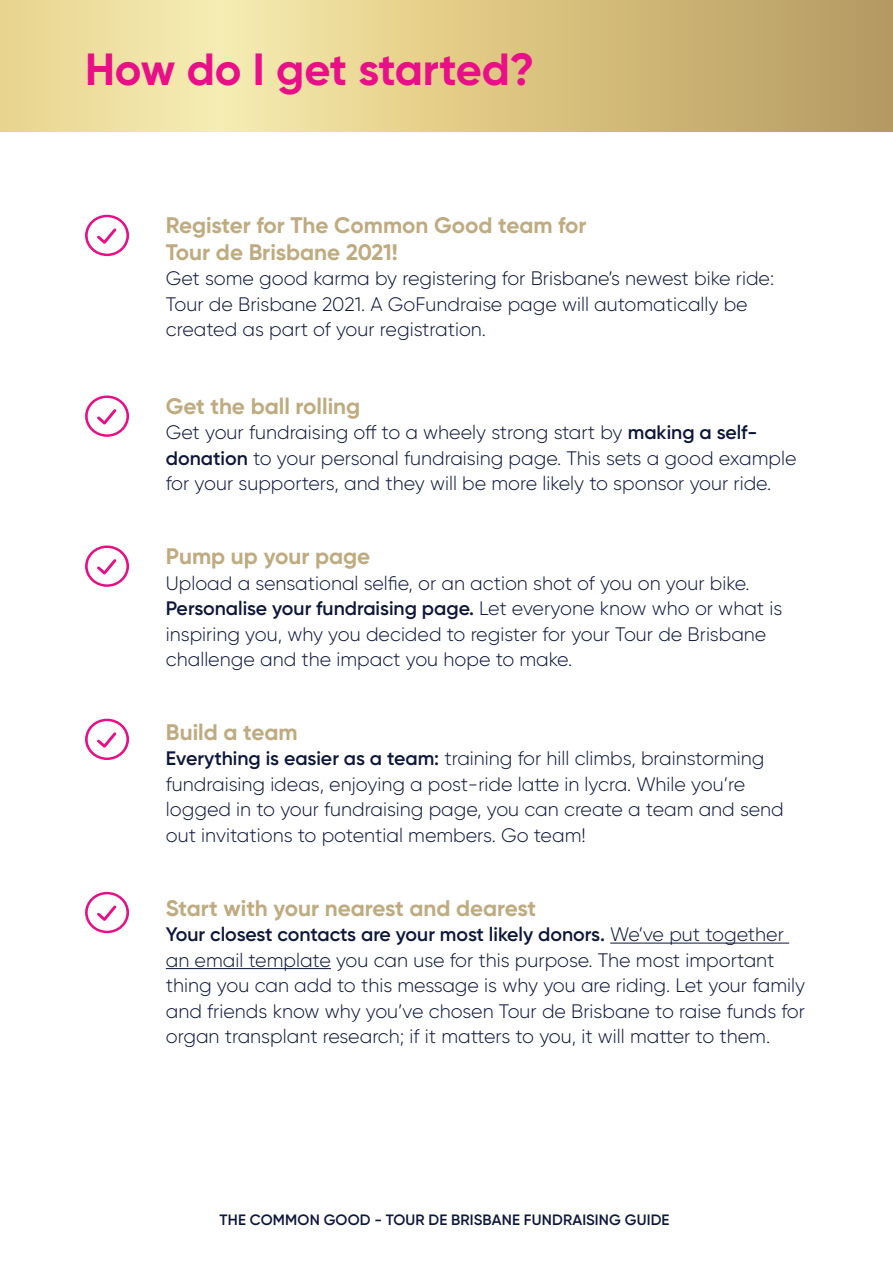
<style>
.page{position:relative;width:893px;height:1263px;background:#fff}
.page>*{position:absolute;margin:0;border:0;box-sizing:border-box;transform-origin:0 0}
.t1{font:700 45px "Gilroy";letter-spacing:-.005em;color:#e80f88}
.t2{font:700 22.5px/27px "Gilroy";color:#c0ab80}
.t3{font:300 19.5px/25.5px "Gilroy";color:#0d163b}
.t4{font:600 15px "Gilroy";letter-spacing:.01em;color:#0d163b}
.s1{font-weight:600}
</style>
<div class="page">
<svg style="left:0;top:0;width:893px;height:131px;background:#dcc889"></svg>
<hr style="left:610px;top:942px;width:179px;height:1px;background:#0d163b">
<hr style="left:166px;top:968px;width:165px;height:1px;background:#0d163b">
<svg style="left:85px;top:215px;width:44px;height:41px"></svg>
<svg style="left:85px;top:395px;width:44px;height:42px"></svg>
<svg style="left:85px;top:545px;width:44px;height:42px"></svg>
<svg style="left:85px;top:719px;width:44px;height:41px"></svg>
<svg style="left:85px;top:892px;width:44px;height:41px"></svg>
<h1 class="t1" style="left:85px;top:41px;width:451px">How do I get started?</h1>
<p class="t2" style="left:166px;top:211px;width:422px">Register for The Common Good team for<br>Tour de Brisbane 2021!</p>
<p class="t3" style="left:166px;top:265px;width:610px">Get some good karma by registering for Brisbane’s newest bike ride:<br>Tour de Brisbane 2021. A GoFundraise page will automatically be created as part of your registration.</p>
<p class="t2" style="left:166px;top:392px;width:196px">Get the ball rolling</p>
<p class="t3" style="left:166px;top:419px;width:632px">Get your fundraising off to a wheely strong start by <span class="s1">making a self&shy;donation</span> to your personal fundraising page. This sets a good example for your supporters, and they will be more likely to sponsor your ride.</p>
<p class="t2" style="left:166px;top:542px;width:206px">Pump up your page</p>
<p class="t3" style="left:166px;top:570px;width:618px">Upload a sensational selfie, or an action shot of you on your bike.<br><span class="s1">Personalise your fundraising page.</span> Let everyone know who or what is inspiring you, why you decided to register for your Tour de Brisbane challenge and the impact you hope to make.</p>
<p class="t2" style="left:166px;top:718px;width:133px">Build a team</p>
<p class="t3" style="left:166px;top:745px;width:619px"><span class="s1">Everything is easier as a team:</span> training for hill climbs, brainstorming fundraising ideas, enjoying a post-ride latte in lycra. While you’re logged in to your fundraising page, you can create a team and send out invitations to potential members. Go team!</p>
<p class="t2" style="left:166px;top:894px;width:372px">Start with your nearest and dearest</p>
<p class="t3" style="left:166px;top:921px;width:641px"><span class="s1">Your closest contacts are your most likely donors.</span> We’ve put together an email template you can use for this purpose. The most important thing you can add to this message is why you are riding. Let your family and friends know why you’ve chosen Tour de Brisbane to raise funds for organ transplant research; if it matters to you, it will matter to them.</p>
<p class="t4" style="left:220px;top:1210px;width:451px">THE COMMON GOOD - TOUR DE BRISBANE FUNDRAISING GUIDE</p>
</div>
